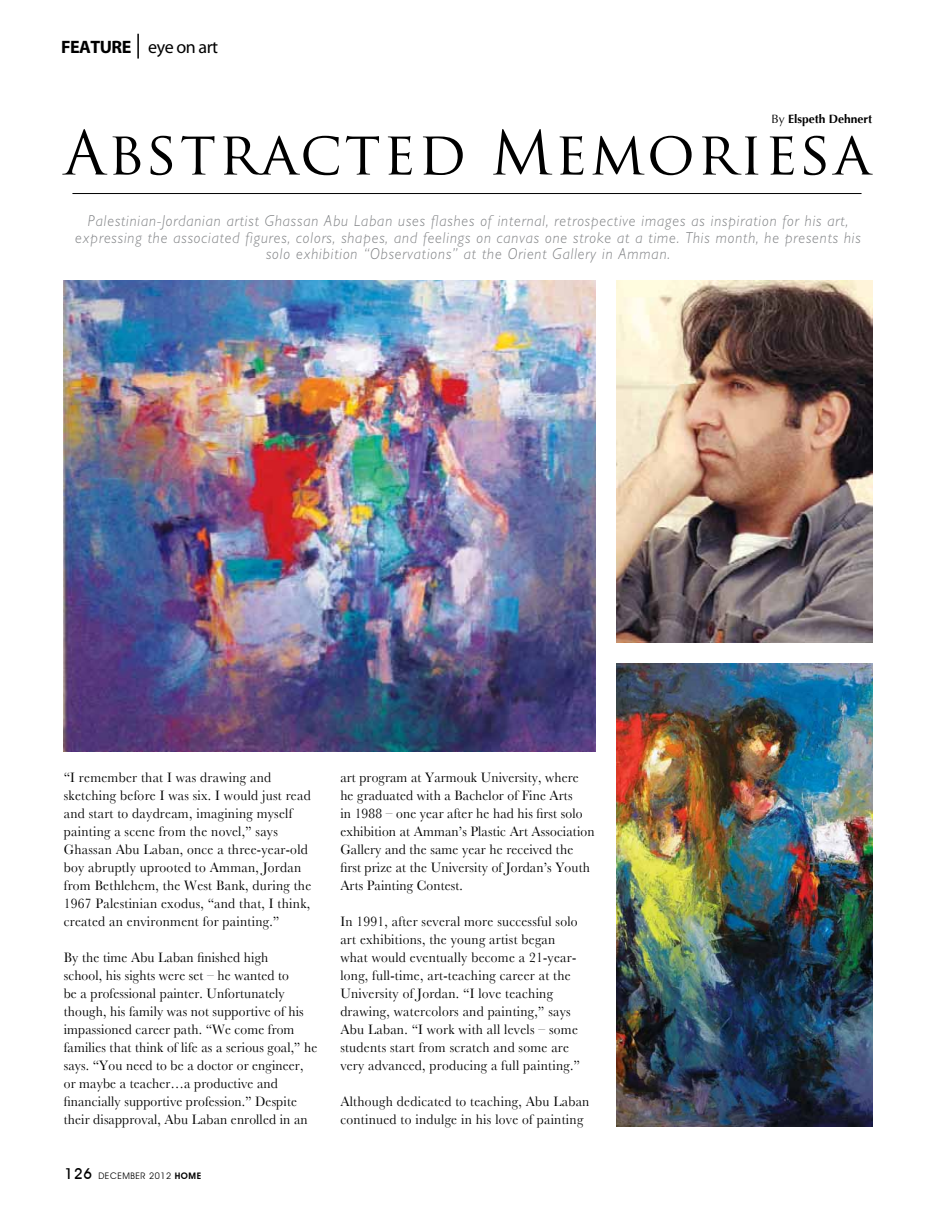
<style>
.page{position:relative;width:936px;height:1212px;background:#fff}
.page>*{position:absolute;margin:0;border:0;box-sizing:border-box;transform-origin:0 0}
.t1{font:59.25px "Trajan Pro";letter-spacing:.04em;color:#000}
.t2{font:18px "Myriad";letter-spacing:-.03em;color:#000}
.t3{font:italic 300 15.9px/16.5px "Gill Sans";letter-spacing:.06em;color:#808285;text-align:center;scale:.94 1}
.t4{font:14.25px/18px "Baskerville";letter-spacing:.02em;color:#000;scale:.94 1}
.t5{font:700 12px "Optima";color:#000}
.t6{font:9px "Avant Garde IT Cby BT";letter-spacing:.06em;color:#000}
.s1{font-weight:700}
.s2{font-weight:400}
.s3{font-weight:500;font-size:15px}
.s4{font-weight:600}
</style>
<div class="page">
<hr style="left:137px;top:34px;width:2px;height:25px;background:#000">
<hr style="left:72px;top:193px;width:789px;height:1px;background:#000">
<img style="left:617px;top:281px;width:255px;height:361px">
<img style="left:617px;top:664px;width:255px;height:463px">
<img style="left:64px;top:281px;width:531px;height:471px">
<p class="t2" style="left:61px;top:38px;width:158px"><span class="s1">FEATURE</span> eye on art</p>
<p class="t5" style="left:771px;top:112px;width:102px"><span class="s2">By</span> Elspeth Dehnert</p>
<h1 class="t1" style="left:64px;top:115px;width:808px">Abstracted Memoriesa</h1>
<p class="t3" style="left:75px;top:213px;width:837px">Palestinian-Jordanian artist Ghassan Abu Laban uses flashes of internal, retrospective images as inspiration for his art, expressing the associated figures, colors, shapes, and feelings on canvas one stroke at a time. This month, he presents his solo exhibition “Observations” at the Orient Gallery in Amman.</p>
<p class="t4" style="left:64px;top:768px;width:265px">“I remember that I was drawing and sketching before I was six. I would just read and start to daydream, imagining myself painting a scene from the novel,” says Ghassan Abu Laban, once a three-year-old boy abruptly uprooted to Amman, Jordan from Bethlehem, the West Bank, during the 1967 Palestinian exodus, “and that, I think, created an environment for painting.”</p>
<p class="t4" style="left:64px;top:948px;width:271px">By the time Abu Laban finished high<br>school, his sights were set – he wanted to<br>be a professional painter. Unfortunately though, his family was not supportive of his impassioned career path. “We come from families that think of life as a serious goal,” he says. “You need to be a doctor or engineer, or maybe a teacher…a productive and financially supportive profession.” Despite their disapproval, Abu Laban enrolled in an</p>
<p class="t6" style="left:65px;top:1171px;width:138px"><span class="s3">126</span> DECEMBER 2012 <span class="s4">HOME</span></p>
<p class="t4" style="left:340px;top:768px;width:272px">art program at Yarmouk University, where he graduated with a Bachelor of Fine Arts<br>in 1988 – one year after he had his first solo exhibition at Amman’s Plastic Art Association Gallery and the same year he received the first prize at the University of Jordan’s Youth Arts Painting Contest.</p>
<p class="t4" style="left:340px;top:912px;width:256px">In 1991, after several more successful solo art exhibitions, the young artist began what would eventually become a 21-year&shy;long, full-time, art-teaching career at the University of Jordan. “I love teaching drawing, watercolors and painting,” says Abu Laban. “I work with all levels – some students start from scratch and some are very advanced, producing a full painting.”</p>
<p class="t4" style="left:340px;top:1092px;width:266px">Although dedicated to teaching, Abu Laban continued to indulge in his love of painting</p>
</div>
